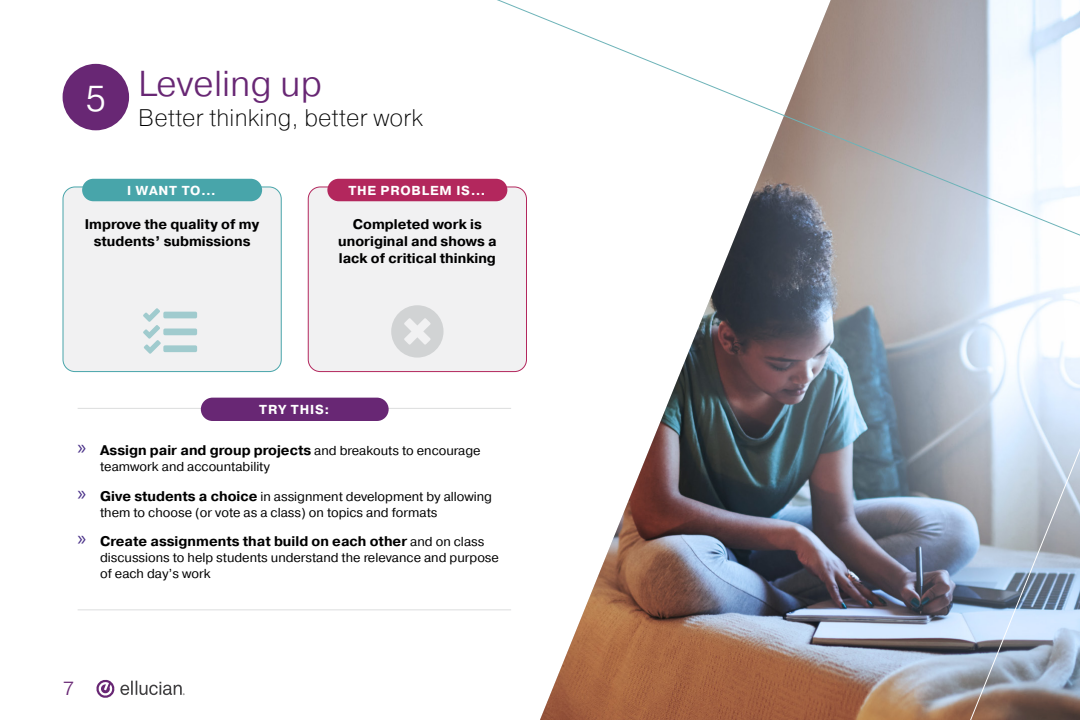
<style>
.page{position:relative;width:1080px;height:720px;background:#fff}
.page>*{position:absolute;margin:0;border:0;box-sizing:border-box;transform-origin:0 0}
.t1{font:300 36px "Pragmatica";color:#682774}
.t2{font:300 36px "Pragmatica";color:#fff}
.t3{font:200 24px "Pragmatica";letter-spacing:.01em;color:#000}
.t4{font:300 19px "Pragmatica";color:#682774}
.t5{font:700 14px/17px "Pragmatica";color:#000;text-align:center}
.t6{font:13px/16px "Pragmatica";color:#000}
.t7{font:700 13px "Pragmatica";letter-spacing:.06em;color:#fff}
.s1{font-family:"Myriad Pro";font-weight:400;font-size:21px;color:#482f87}
.s2{font-weight:400;font-size:13px}
.s3{font-family:"Myriad Pro";font-size:21px;color:#482f87}
.s4{font-weight:700;font-size:14px}
</style>
<div class="page">
<img style="left:540px;top:294px;width:341px;height:426px">
<div style="left:63px;top:187px;width:218px;height:185px;background:#f1f1f2;border-radius:12px"></div>
<div style="left:62px;top:186px;width:220px;height:186px;border:1px solid #48a5aa;border-radius:12px"></div>
<div style="left:82px;top:179px;width:180px;height:22px;background:#48a5aa;border-radius:11px"></div>
<div style="left:308px;top:187px;width:218px;height:185px;background:#f1f1f2;border-radius:12px"></div>
<div style="left:308px;top:186px;width:219px;height:186px;border:1px solid #b3275d;border-radius:12px"></div>
<div style="left:327px;top:179px;width:180px;height:22px;background:#b3275d;border-radius:11px"></div>
<svg style="left:391px;top:305px;width:53px;height:53px"></svg>
<hr style="left:78px;top:408px;width:433px;height:1px;background:#dcddde">
<hr style="left:78px;top:609px;width:433px;height:1px;background:#dcddde">
<svg style="left:143px;top:308px;width:54px;height:46px"></svg>
<svg style="left:437px;top:0;width:643px;height:294px"></svg>
<img style="left:881px;top:92px;width:199px;height:628px">
<div style="left:63px;top:64px;width:66px;height:66px;background:#682774;border-radius:50%"></div>
<div style="left:201px;top:398px;width:188px;height:23px;background:#682774;border-radius:12px"></div>
<svg style="left:96px;top:679px;width:89px;height:19px"></svg>
<h1 class="t2" style="left:85px;top:76px;width:22px">5</h1>
<h1 class="t1" style="left:138px;top:61px;width:186px">Leveling up</h1>
<h2 class="t3" style="left:138px;top:103px;width:286px">Better thinking, better work</h2>
<p class="t7" style="left:127px;top:182px;width:90px">I WANT TO…</p>
<p class="t7" style="left:348px;top:182px;width:139px">THE PROBLEM IS…</p>
<p class="t5" style="left:85px;top:216px;width:176px">Improve the quality of my students’ submissions</p>
<p class="t5" style="left:338px;top:216px;width:160px">Completed work is unoriginal and shows a lack of critical thinking</p>
<p class="t7" style="left:259px;top:402px;width:72px">TRY THIS:</p>
<p class="t5" style="left:78px;top:442px;width:405px"><span class="s1">»</span> Assign pair and group projects <span class="s2">and breakouts to encourage</span></p>
<p class="t6" style="left:100px;top:459px;width:171px">teamwork and accountability</p>
<p class="t6" style="left:100px;top:489px;width:393px;text-indent:-23px"><span class="s3">»</span> <span class="s4">Give students a choice</span> in assignment development by allowing them to choose (or vote as a class) on topics and formats</p>
<p class="t5" style="left:78px;top:533px;width:408px"><span class="s1">»</span> Create assignments that build on each other <span class="s2">and on class</span></p>
<p class="t6" style="left:100px;top:550px;width:400px">discussions to help students understand the relevance and purpose of each day’s work</p>
<h3 class="t4" style="left:63px;top:676px;width:12px">7</h3>
</div>
